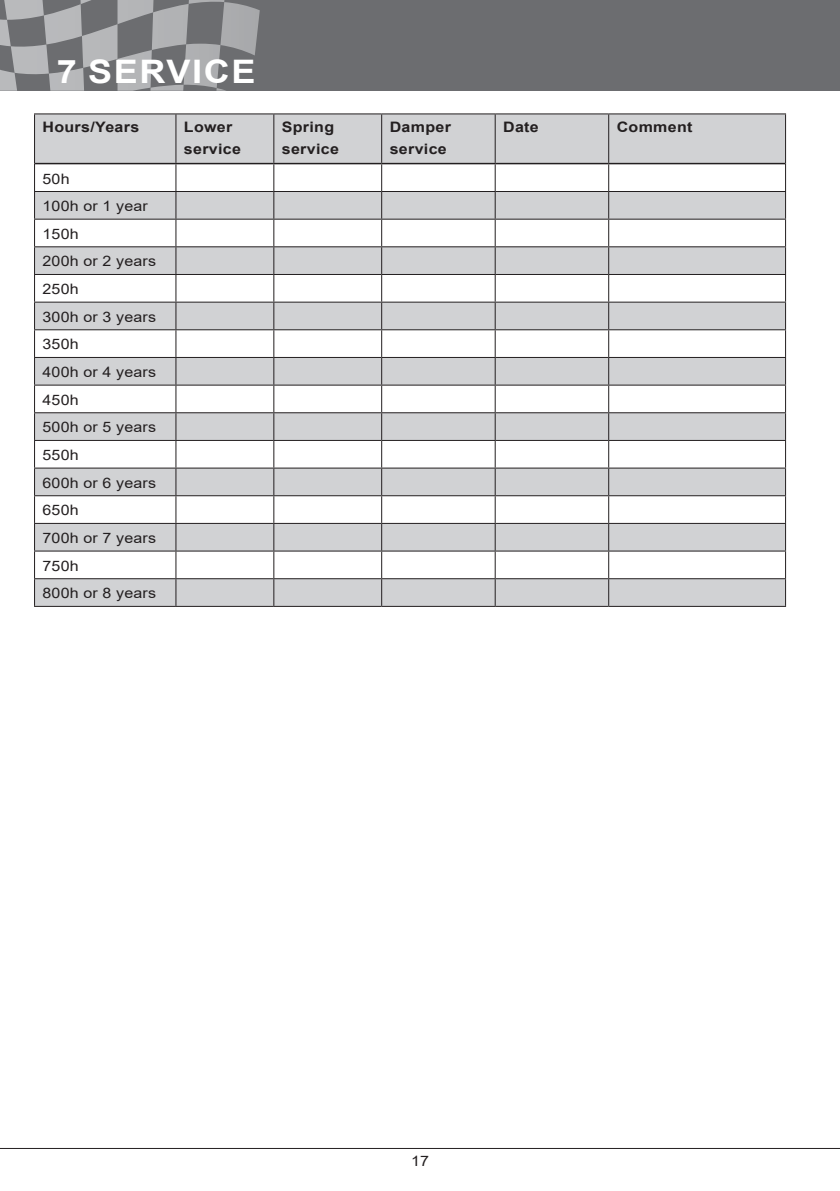
<style>
.page{position:relative;width:840px;height:1191px;background:#fff}
.page>*{position:absolute;margin:0;border:0;box-sizing:border-box;transform-origin:0 0}
.t1{font:700 32.4px "Arial";letter-spacing:.045em;color:#fff;scale:1.11 1}
.t2{font:14.4px/27.6px "Arial";letter-spacing:.01em;color:#231f20;scale:1.11 1}
.t3{font:700 14.4px/22px "Arial";letter-spacing:.02em;color:#231f20;scale:1.11 1}
</style>
<div class="page">
<hr style="left:0;top:1148px;width:839px;height:1px;background:#231f20">
<div style="left:0;top:0;width:839px;height:91px;background:#6c6d70"></div>
<svg style="left:0;top:0;width:260px;height:91px"></svg>
<svg style="left:35px;top:114px;width:749px;height:492px;fill:#d1d2d4"></svg>
<hr style="left:34px;top:113px;width:142px;height:1px;background:#231f20">
<hr style="left:34px;top:114px;width:1px;height:50px;background:#231f20">
<hr style="left:176px;top:113px;width:98px;height:1px;background:#231f20">
<hr style="left:175px;top:114px;width:1px;height:49px;background:#231f20">
<hr style="left:274px;top:113px;width:107px;height:1px;background:#231f20">
<hr style="left:273px;top:114px;width:1px;height:49px;background:#231f20">
<hr style="left:381px;top:113px;width:114px;height:1px;background:#231f20">
<hr style="left:381px;top:114px;width:1px;height:49px;background:#231f20">
<hr style="left:495px;top:113px;width:113px;height:1px;background:#231f20">
<hr style="left:494px;top:114px;width:1px;height:49px;background:#231f20">
<hr style="left:608px;top:113px;width:177px;height:1px;background:#231f20">
<hr style="left:608px;top:114px;width:1px;height:49px;background:#231f20">
<hr style="left:784px;top:114px;width:1px;height:50px;background:#231f20">
<hr style="left:34px;top:191px;width:142px;height:1px;background:#231f20">
<hr style="left:176px;top:191px;width:98px;height:1px;background:#231f20">
<hr style="left:274px;top:191px;width:107px;height:1px;background:#231f20">
<hr style="left:381px;top:191px;width:114px;height:1px;background:#231f20">
<hr style="left:495px;top:191px;width:113px;height:1px;background:#231f20">
<hr style="left:608px;top:191px;width:177px;height:1px;background:#231f20">
<hr style="left:34px;top:219px;width:142px;height:1px;background:#231f20">
<hr style="left:176px;top:219px;width:98px;height:1px;background:#231f20">
<hr style="left:274px;top:219px;width:107px;height:1px;background:#231f20">
<hr style="left:381px;top:219px;width:114px;height:1px;background:#231f20">
<hr style="left:495px;top:219px;width:113px;height:1px;background:#231f20">
<hr style="left:608px;top:219px;width:177px;height:1px;background:#231f20">
<hr style="left:34px;top:246px;width:142px;height:1px;background:#231f20">
<hr style="left:176px;top:246px;width:98px;height:1px;background:#231f20">
<hr style="left:274px;top:246px;width:107px;height:1px;background:#231f20">
<hr style="left:381px;top:246px;width:114px;height:1px;background:#231f20">
<hr style="left:495px;top:246px;width:113px;height:1px;background:#231f20">
<hr style="left:608px;top:246px;width:177px;height:1px;background:#231f20">
<hr style="left:34px;top:274px;width:142px;height:1px;background:#231f20">
<hr style="left:176px;top:274px;width:98px;height:1px;background:#231f20">
<hr style="left:274px;top:274px;width:107px;height:1px;background:#231f20">
<hr style="left:381px;top:274px;width:114px;height:1px;background:#231f20">
<hr style="left:495px;top:274px;width:113px;height:1px;background:#231f20">
<hr style="left:608px;top:274px;width:177px;height:1px;background:#231f20">
<hr style="left:34px;top:302px;width:142px;height:1px;background:#231f20">
<hr style="left:176px;top:302px;width:98px;height:1px;background:#231f20">
<hr style="left:274px;top:302px;width:107px;height:1px;background:#231f20">
<hr style="left:381px;top:302px;width:114px;height:1px;background:#231f20">
<hr style="left:495px;top:302px;width:113px;height:1px;background:#231f20">
<hr style="left:608px;top:302px;width:177px;height:1px;background:#231f20">
<hr style="left:34px;top:329px;width:142px;height:1px;background:#231f20">
<hr style="left:176px;top:329px;width:98px;height:1px;background:#231f20">
<hr style="left:274px;top:329px;width:107px;height:1px;background:#231f20">
<hr style="left:381px;top:329px;width:114px;height:1px;background:#231f20">
<hr style="left:495px;top:329px;width:113px;height:1px;background:#231f20">
<hr style="left:608px;top:329px;width:177px;height:1px;background:#231f20">
<hr style="left:34px;top:357px;width:142px;height:1px;background:#231f20">
<hr style="left:176px;top:357px;width:98px;height:1px;background:#231f20">
<hr style="left:274px;top:357px;width:107px;height:1px;background:#231f20">
<hr style="left:381px;top:357px;width:114px;height:1px;background:#231f20">
<hr style="left:495px;top:357px;width:113px;height:1px;background:#231f20">
<hr style="left:608px;top:357px;width:177px;height:1px;background:#231f20">
<hr style="left:34px;top:384px;width:142px;height:1px;background:#231f20">
<hr style="left:176px;top:384px;width:98px;height:1px;background:#231f20">
<hr style="left:274px;top:384px;width:107px;height:1px;background:#231f20">
<hr style="left:381px;top:384px;width:114px;height:1px;background:#231f20">
<hr style="left:495px;top:384px;width:113px;height:1px;background:#231f20">
<hr style="left:608px;top:384px;width:177px;height:1px;background:#231f20">
<hr style="left:34px;top:412px;width:142px;height:1px;background:#231f20">
<hr style="left:176px;top:412px;width:98px;height:1px;background:#231f20">
<hr style="left:274px;top:412px;width:107px;height:1px;background:#231f20">
<hr style="left:381px;top:412px;width:114px;height:1px;background:#231f20">
<hr style="left:495px;top:412px;width:113px;height:1px;background:#231f20">
<hr style="left:608px;top:412px;width:177px;height:1px;background:#231f20">
<hr style="left:34px;top:440px;width:142px;height:1px;background:#231f20">
<hr style="left:176px;top:440px;width:98px;height:1px;background:#231f20">
<hr style="left:274px;top:440px;width:107px;height:1px;background:#231f20">
<hr style="left:381px;top:440px;width:114px;height:1px;background:#231f20">
<hr style="left:495px;top:440px;width:113px;height:1px;background:#231f20">
<hr style="left:608px;top:440px;width:177px;height:1px;background:#231f20">
<hr style="left:34px;top:467px;width:142px;height:1px;background:#231f20">
<hr style="left:176px;top:467px;width:98px;height:1px;background:#231f20">
<hr style="left:274px;top:467px;width:107px;height:1px;background:#231f20">
<hr style="left:381px;top:467px;width:114px;height:1px;background:#231f20">
<hr style="left:495px;top:467px;width:113px;height:1px;background:#231f20">
<hr style="left:608px;top:467px;width:177px;height:1px;background:#231f20">
<hr style="left:34px;top:495px;width:142px;height:1px;background:#231f20">
<hr style="left:176px;top:495px;width:98px;height:1px;background:#231f20">
<hr style="left:274px;top:495px;width:107px;height:1px;background:#231f20">
<hr style="left:381px;top:495px;width:114px;height:1px;background:#231f20">
<hr style="left:495px;top:495px;width:113px;height:1px;background:#231f20">
<hr style="left:608px;top:495px;width:177px;height:1px;background:#231f20">
<hr style="left:34px;top:523px;width:142px;height:1px;background:#231f20">
<hr style="left:176px;top:523px;width:98px;height:1px;background:#231f20">
<hr style="left:274px;top:523px;width:107px;height:1px;background:#231f20">
<hr style="left:381px;top:523px;width:114px;height:1px;background:#231f20">
<hr style="left:495px;top:523px;width:113px;height:1px;background:#231f20">
<hr style="left:608px;top:523px;width:177px;height:1px;background:#231f20">
<hr style="left:34px;top:550px;width:142px;height:1px;background:#231f20">
<hr style="left:176px;top:550px;width:98px;height:1px;background:#231f20">
<hr style="left:274px;top:550px;width:107px;height:1px;background:#231f20">
<hr style="left:381px;top:550px;width:114px;height:1px;background:#231f20">
<hr style="left:495px;top:550px;width:113px;height:1px;background:#231f20">
<hr style="left:608px;top:550px;width:177px;height:1px;background:#231f20">
<hr style="left:34px;top:578px;width:142px;height:1px;background:#231f20">
<svg style="left:34px;top:164px;width:1px;height:442px"></svg>
<hr style="left:176px;top:578px;width:98px;height:1px;background:#231f20">
<svg style="left:175px;top:164px;width:1px;height:442px"></svg>
<hr style="left:274px;top:578px;width:107px;height:1px;background:#231f20">
<svg style="left:273px;top:164px;width:1px;height:442px"></svg>
<hr style="left:381px;top:578px;width:114px;height:1px;background:#231f20">
<svg style="left:381px;top:164px;width:1px;height:442px"></svg>
<hr style="left:495px;top:578px;width:113px;height:1px;background:#231f20">
<svg style="left:494px;top:164px;width:1px;height:442px"></svg>
<hr style="left:608px;top:578px;width:177px;height:1px;background:#231f20">
<svg style="left:608px;top:164px;width:1px;height:442px"></svg>
<svg style="left:784px;top:164px;width:1px;height:442px"></svg>
<hr style="left:34px;top:606px;width:142px;height:1px;background:#231f20">
<hr style="left:176px;top:606px;width:98px;height:1px;background:#231f20">
<hr style="left:274px;top:606px;width:107px;height:1px;background:#231f20">
<hr style="left:381px;top:606px;width:114px;height:1px;background:#231f20">
<hr style="left:495px;top:606px;width:113px;height:1px;background:#231f20">
<hr style="left:608px;top:606px;width:177px;height:1px;background:#231f20">
<hr style="left:35px;top:163px;width:141px;height:1px;background:#231f20">
<hr style="left:176px;top:163px;width:98px;height:1px;background:#231f20">
<hr style="left:274px;top:163px;width:107px;height:1px;background:#231f20">
<hr style="left:381px;top:163px;width:114px;height:1px;background:#231f20">
<hr style="left:495px;top:163px;width:113px;height:1px;background:#231f20">
<hr style="left:608px;top:163px;width:176px;height:1px;background:#231f20">
<h1 class="t1" style="left:57px;top:49px;width:180px">7 SERVICE</h1>
<p class="t3" style="left:43px;top:116px;width:89px">Hours/Years</p>
<p class="t3" style="left:184px;top:116px;width:53px">Lower service</p>
<p class="t3" style="left:282px;top:116px;width:53px">Spring service</p>
<p class="t3" style="left:389px;top:116px;width:57px">Damper service</p>
<p class="t3" style="left:503px;top:116px;width:34px">Date</p>
<p class="t3" style="left:616px;top:116px;width:70px">Comment</p>
<p class="t2" style="left:43px;top:164px;width:104px">50h<br>100h or 1 year<br>150h<br>200h or 2 years<br>250h<br>300h or 3 years<br>350h<br>400h or 4 years<br>450h<br>500h or 5 years<br>550h<br>600h or 6 years<br>650h<br>700h or 7 years<br>750h<br>800h or 8 years</p>
<p class="t2" style="left:411px;top:1146px;width:18px">17</p>
</div>
